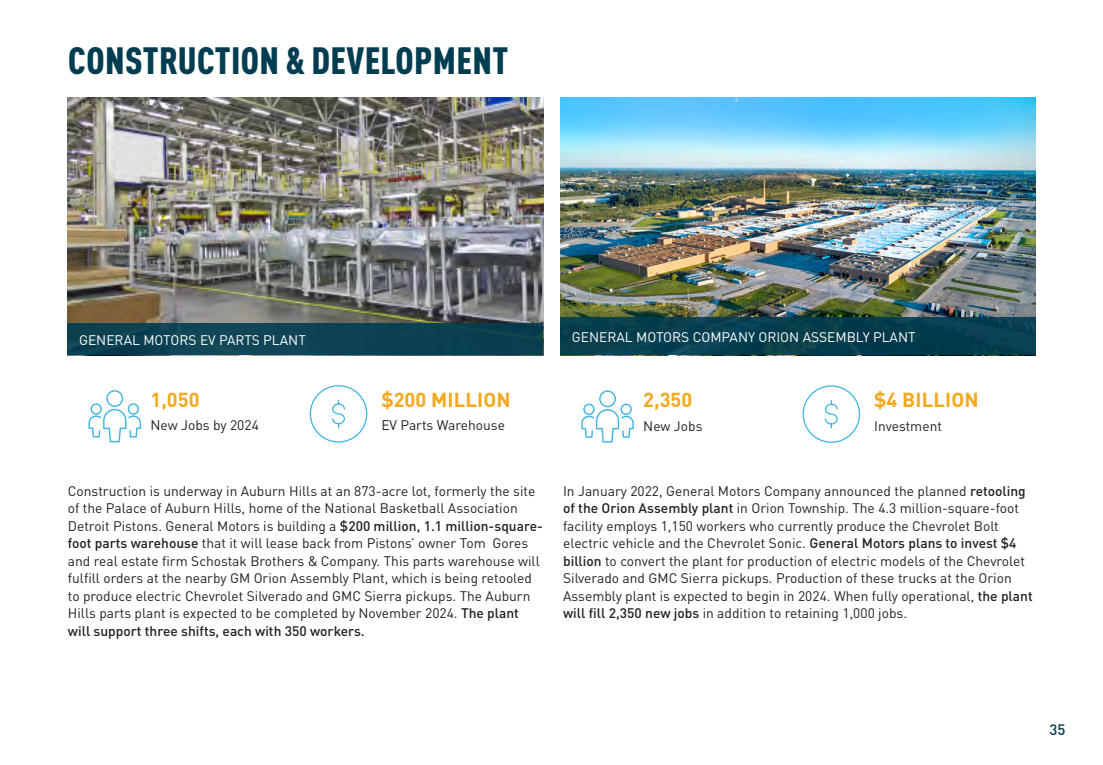
<style>
.page{position:relative;width:1103px;height:765px;background:#fff}
.page>*{position:absolute;margin:0;border:0;box-sizing:border-box;transform-origin:0 0}
.t1{font:900 condensed 37.5px "DIN Pro";letter-spacing:.01em;color:#013d51}
.Highlights_in_MSA{font:700 20px "DIN Pro";letter-spacing:.01em;color:#f5a81c}
.t2{font:500 15px "DIN Pro";color:#013d51}
.Paragraph_Content{font:13.75px/17.5px "DIN Pro";color:#231f20}
.Paragraph_Content-2{font:13.75px "DIN Pro";color:#fff}
.s1{font-weight:500}
</style>
<div class="page">
<img style="left:68px;top:98px;width:475px;height:225px">
<img style="left:560px;top:98px;width:475px;height:220px">
<div style="left:68px;top:323px;width:475px;height:32px;background:#0c4153"></div>
<div style="left:560px;top:318px;width:475px;height:37px;background:#013d51"></div>
<svg style="left:309px;top:385px;width:59px;height:58px"></svg>
<svg style="left:802px;top:385px;width:58px;height:58px"></svg>
<svg style="left:88px;top:390px;width:53px;height:52px"></svg>
<svg style="left:581px;top:390px;width:53px;height:53px"></svg>
<p class="t1" style="left:68px;top:32px;width:441px">CONSTRUCTION &amp; DEVELOPMENT</p>
<p class="Paragraph_Content-2" style="left:79px;top:329px;width:228px">GENERAL MOTORS EV PARTS PLANT</p>
<p class="Paragraph_Content-2" style="left:572px;top:326px;width:345px">GENERAL MOTORS COMPANY ORION ASSEMBLY PLANT</p>
<p class="Highlights_in_MSA" style="left:381px;top:384px;width:131px">$200 MILLION</p>
<p class="Highlights_in_MSA" style="left:874px;top:384px;width:106px">$4 BILLION</p>
<p class="Paragraph_Content" style="left:381px;top:416px;width:125px">EV Parts Warehouse</p>
<p class="Paragraph_Content" style="left:874px;top:416px;width:69px">Investment</p>
<p class="Highlights_in_MSA" style="left:150px;top:384px;width:51px">1,050</p>
<p class="Highlights_in_MSA" style="left:643px;top:384px;width:51px">2,350</p>
<p class="Paragraph_Content" style="left:150px;top:416px;width:110px">New Jobs by 2024</p>
<p class="Paragraph_Content" style="left:643px;top:416px;width:61px">New Jobs</p>
<p class="Paragraph_Content" style="left:68px;top:481px;width:476px">Construction is underway in Auburn Hills at an 873-acre lot, formerly the site of the Palace of Auburn Hills, home of the National Basketball Association Detroit Pistons. General Motors is building a <span class="s1">$200 million, 1.1 million-square&shy;foot parts warehouse</span> that it will lease back from Pistons’ owner Tom Gores and real estate firm Schostak Brothers &amp; Company. This parts warehouse will fulfill orders at the nearby GM Orion Assembly Plant, which is being retooled to produce electric Chevrolet Silverado and GMC Sierra pickups. The Auburn Hills parts plant is expected to be completed by November 2024. <span class="s1">The plant will support three shifts, each with 350 workers.</span></p>
<p class="Paragraph_Content" style="left:563px;top:481px;width:471px">In January 2022, General Motors Company announced the planned <span class="s1">retooling of the Orion Assembly plant</span> in Orion Township. The 4.3 million-square-foot facility employs 1,150 workers who currently produce the Chevrolet Bolt electric vehicle and the Chevrolet Sonic. <span class="s1">General Motors plans to invest $4 billion</span> to convert the plant for production of electric models of the Chevrolet Silverado and GMC Sierra pickups. Production of these trucks at the Orion Assembly plant is expected to begin in 2024. When fully operational, <span class="s1">the plant will fill 2,350 new jobs</span> in addition to retaining 1,000 jobs.</p>
<p class="t2" style="left:1049px;top:718px;width:17px">35</p>
</div>
